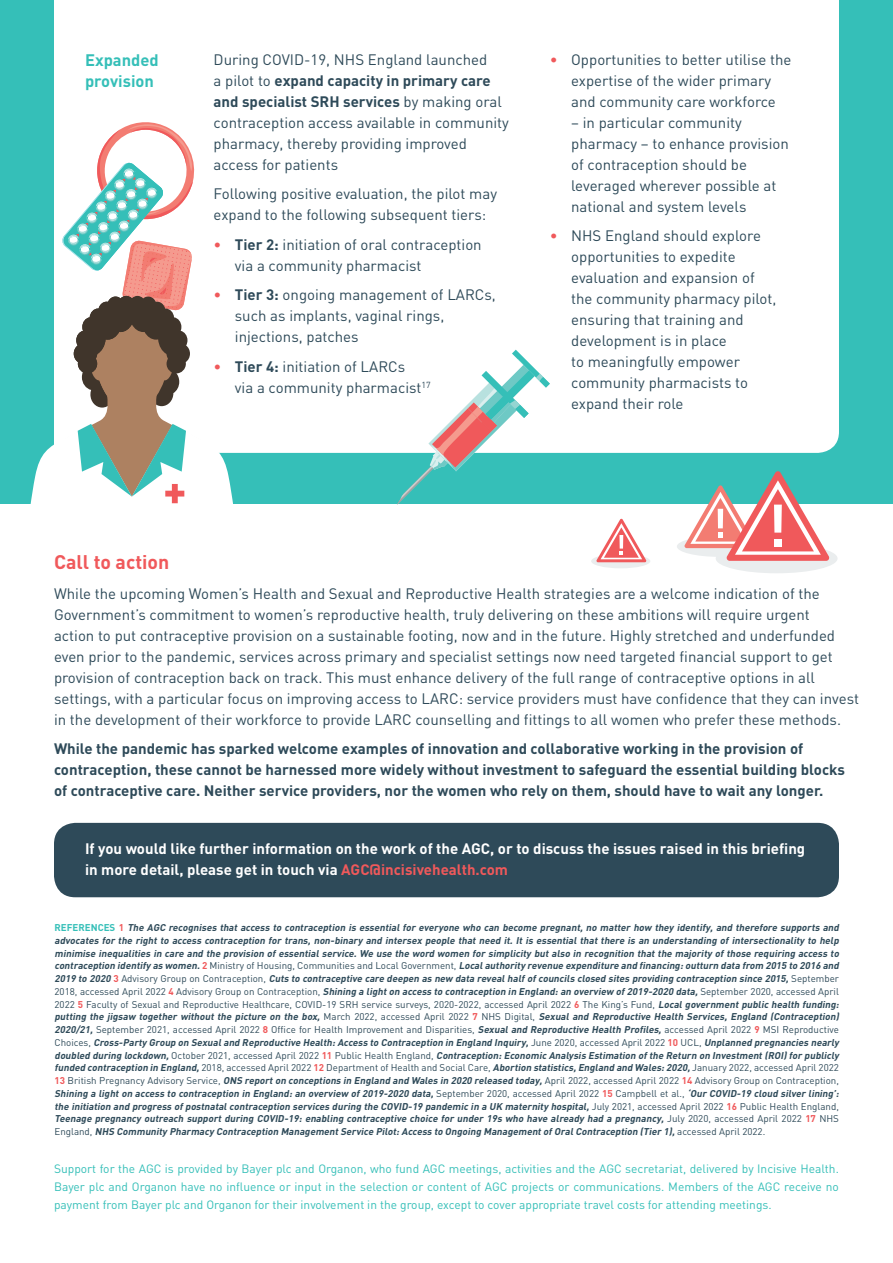
<style>
.page{position:relative;width:893px;height:1263px;background:#fff}
.page>*{position:absolute;margin:0;border:0;box-sizing:border-box;transform-origin:0 0}
.t1{font:700 19.5px "DIN";color:#f0595b}
.t2{font:700 16.5px/21px "DIN";color:#35bfb8}
.t3{font:15px/21px "DIN";color:#2e4a59}
.t4{font:700 15px/21px "DIN";color:#2e4a59}
.t5{font:700 15px/21px "DIN";color:#fff}
.t6{font:12px/18px "DIN";color:#35bfb8;text-align:justify}
.t7{font:italic 700 9.75px/12.8px "DIN";color:#2e4a59}
.s1{font-weight:700}
.s2{color:#f0595b}
.s3{font-style:normal;color:#35bfb8}
.s4{font-style:normal;color:#f0595b}
.s5{font-weight:400;font-style:normal}
</style>
<div class="page">
<div style="left:54px;top:823px;width:785px;height:74px;background:#2e4a59;border-radius:21px"></div>
<div style="left:0;top:0;width:893px;height:504px;background:#35bfb8"></div>
<div style="left:54px;top:0;width:785px;height:453px;background:#fff"></div>
<svg style="left:397px;top:350px;width:153px;height:155px"></svg>
<svg style="left:30px;top:120px;width:204px;height:384px"></svg>
<div style="left:677px;top:536px;width:85px;height:21px;background:#eaedee;border-radius:50%"></div>
<div style="left:716px;top:544px;width:121px;height:29px;background:#eaedee;border-radius:50%"></div>
<svg style="left:684px;top:471px;width:146px;height:90px"></svg>
<div style="left:774px;top:539px;width:7px;height:7px;background:#fff"></div>
<svg style="left:591px;top:554px;width:59px;height:14px"></svg>
<svg style="left:596px;top:519px;width:50px;height:43px"></svg>
<p class="t2" style="left:85px;top:49px;width:75px">Expanded provision</p>
<p class="t3" style="left:214px;top:48px;width:297px">During COVID-19, NHS England launched<br>a pilot to <span class="s1">expand capacity in primary care and specialist SRH services</span> by making oral contraception access available in community pharmacy, thereby providing improved access for patients</p>
<p class="t3" style="left:214px;top:183px;width:285px">Following positive evaluation, the pilot may expand to the following subsequent tiers:</p>
<p class="t3" style="left:235px;top:233px;width:248px;text-indent:-21px"><span class="s2">•</span> <span class="s1">Tier 2:</span> initiation of oral contraception via a community pharmacist</p>
<p class="t3" style="left:235px;top:284px;width:263px;text-indent:-21px"><span class="s2">•</span> <span class="s1">Tier 3:</span> ongoing management of LARCs, such as implants, vaginal rings, injections, patches</p>
<p class="t3" style="left:235px;top:356px;width:197px;text-indent:-21px"><span class="s2">•</span> <span class="s1">Tier 4:</span> initiation of LARCs<br>via a community pharmacist<sup>17</sup></p>
<p class="t3" style="left:550px;top:48px;width:243px;text-align:center"><span class="s2">•</span> Opportunities to better utilise the expertise of the wider primary<br>and community care workforce</p>
<p class="t3" style="left:571px;top:111px;width:219px">– in particular community pharmacy – to enhance provision of contraception should be leveraged wherever possible at national and system levels</p>
<p class="t3" style="left:571px;top:225px;width:207px;text-indent:-21px"><span class="s2">•</span> NHS England should explore opportunities to expedite evaluation and expansion of the community pharmacy pilot, ensuring that training and development is in place<br>to meaningfully empower community pharmacists to expand their role</p>
<p class="t1" style="left:54px;top:549px;width:117px">Call to action</p>
<p class="t3" style="left:54px;top:582px;width:806px">While the upcoming Women’s Health and Sexual and Reproductive Health strategies are a welcome indication of the Government’s commitment to women’s reproductive health, truly delivering on these ambitions will require urgent<br>action to put contraceptive provision on a sustainable footing, now and in the future. Highly stretched and underfunded even prior to the pandemic, services across primary and specialist settings now need targeted financial support to get provision of contraception back on track. This must enhance delivery of the full range of contraceptive options in all settings, with a particular focus on improving access to LARC: service providers must have confidence that they can invest in the development of their workforce to provide LARC counselling and fittings to all women who prefer these methods.</p>
<p class="t4" style="left:54px;top:738px;width:793px">While the pandemic has sparked welcome examples of innovation and collaborative working in the provision of contraception, these cannot be harnessed more widely without investment to safeguard the essential building blocks of contraceptive care. Neither service providers, nor the women who rely on them, should have to wait any longer.</p>
<p class="t5" style="left:85px;top:837px;width:722px">If you would like further information on the work of the AGC, or to discuss the issues raised in this briefing in more detail, please get in touch via <span class="s2">AGC@incisivehealth.com</span></p>
<p class="t7" style="left:55px;top:921px;width:788px"><span class="s3">R E F E R E N C E S</span> <span class="s4">1</span> The AGC recognises that access to contraception is essential for everyone who can become pregnant, no matter how they identify, and therefore supports and advocates for the right to access contraception for trans, non-binary and intersex people that need it. It is essential that there is an understanding of intersectionality to help minimise inequalities in care and the provision of essential service. We use the word women for simplicity but also in recognition that the majority of those requiring access to contraception identify as women. <span class="s4">2</span> <span class="s5">M i n i s t ry o f H o u s i n g , C o m m u n i t i e s a n d L o c a l G o v e r n m e n t ,</span> Localauthority revenue expenditure and financing:outturn data from 2015 to 2016 and 2019 to 2020 <span class="s4">3</span> <span class="s5">A d v i s o ry G ro u p o n C o n t r a c e p t i o n ,</span> Cuts to contraceptive care deepen as new data revealhalfofcouncils closed sites providing contraception since 2015,<span class="s5">S e p t e m b e r 2018, accessed April 2022</span> <span class="s4">4</span> <span class="s5">Advisory Group on Contraception,</span> Shining a lighton access to contraception in England:an overview of2019-2020 data,<span class="s5">September 2020, accessed April 2022</span> <span class="s4">5</span> <span class="s5">Faculty of Sexual and Reproductive Healthcare, COVID-19 SRH service surveys, 2020-2022, accessed April 2022</span> <span class="s4">6</span> <span class="s5">The King’s Fund,</span> Local government public health funding: putting the jigsaw together without the picture on the box, <span class="s5">M a rc h 2 0 2 2 , a c c e s s e d A p r i l 2 0 2 2</span> <span class="s4">7</span> <span class="s5">N H S D i g i t a l ,</span> Sexual and Reproductive Health Services, England (Contraception)<br>2020/21, <span class="s5">September 2021, accessed April 2022</span> <span class="s4">8</span> <span class="s5">Office for Health Improvement and Disparities,</span> Sexual and Reproductive Health Profiles, <span class="s5">accessed April 2022</span> <span class="s4">9</span> <span class="s5">MSI Reproductive C h o i c e s ,</span> Cross-Party Group on Sexualand Reproductive Health:Access to Contraception in England Inquiry,<span class="s5">J u n e 2 0 2 0 , a c c e s s e d A p r i l 2 0 2 2</span> <span class="s4">1 0</span> <span class="s5">U C L ,</span> Unplanned pregnancies nearly doubled during lockdown,<span class="s5">O c t o b e r 2 0 2 1 , a c c e s s e d A p r i l 2 0 2 2</span> <span class="s4">1 1</span> <span class="s5">P u b l i c H e a l t h E n g l a n d ,</span> Contraception:Economic Analysis Estimation ofthe Return on Investment(ROI)for publicly funded contraception in England,<span class="s5">2018, accessed April 2022</span> <span class="s4">12</span> <span class="s5">Department of Health and Social Care,</span> Abortion statistics,England and Wales:2020,<span class="s5">January 2022, accessed April 2022<br></span><span class="s4">13</span> <span class="s5">British Pregnancy Advisory Service,</span> ONS reporton conceptions in England and Wales in 2020 released today,<span class="s5">April 2022, accessed April 2022</span> <span class="s4">14</span> <span class="s5">Advisory Group on Contraception, </span>Shining a light on access to contraception in England: an overview of 2019-2020 data, <span class="s5">S e p t e m b e r 2 0 2 0 , a c c e s s e d A p r i l 2 0 2 2</span> <span class="s4">1 5</span> <span class="s5">C a m p b e l l e t a l . ,</span> ‘Our COVID-19 cloud silver lining’: the initiation and progress ofpostnatalcontraception services during the COVID-19 pandemic in a UK maternity hospital,<span class="s5">J u ly 2 0 2 1 , a c c e s s e d A p r i l 2 0 2 2</span> <span class="s4">1 6</span> <span class="s5">P u b l i c H e a l t h E n g l a n d , </span>Teenage pregnancy outreach support during COVID-19: enabling contraceptive choice for under 19s who have already had a pregnancy, <span class="s5">J u ly 2 0 2 0 , a c c e s s e d A p r i l 2 0 2 2</span> <span class="s4">1 7</span> <span class="s5">N H S E n g l a n d ,</span> NHS Community Pharmacy Contraception ManagementService Pilot:Access to Ongoing ManagementofOralContraception (Tier 1),<span class="s5">a c c e s s e d A p r i l 2 0 2 2 .</span></p>
<p class="t6" style="left:54px;top:1160px;width:786px">Support for the AGC is provided by Bayer plc and Organon, who fund AGC meetings, activities and the AGC secretariat, delivered by Incisive Health.<br>Bayer plc and Organon have no influence or input in the selection or content of AGC projects or communications. Members of the AGC receive no payment from Bayer plc and Organon for their involvement in the group, except to cover appropriate travel costs for attending meetings.</p>
</div>
